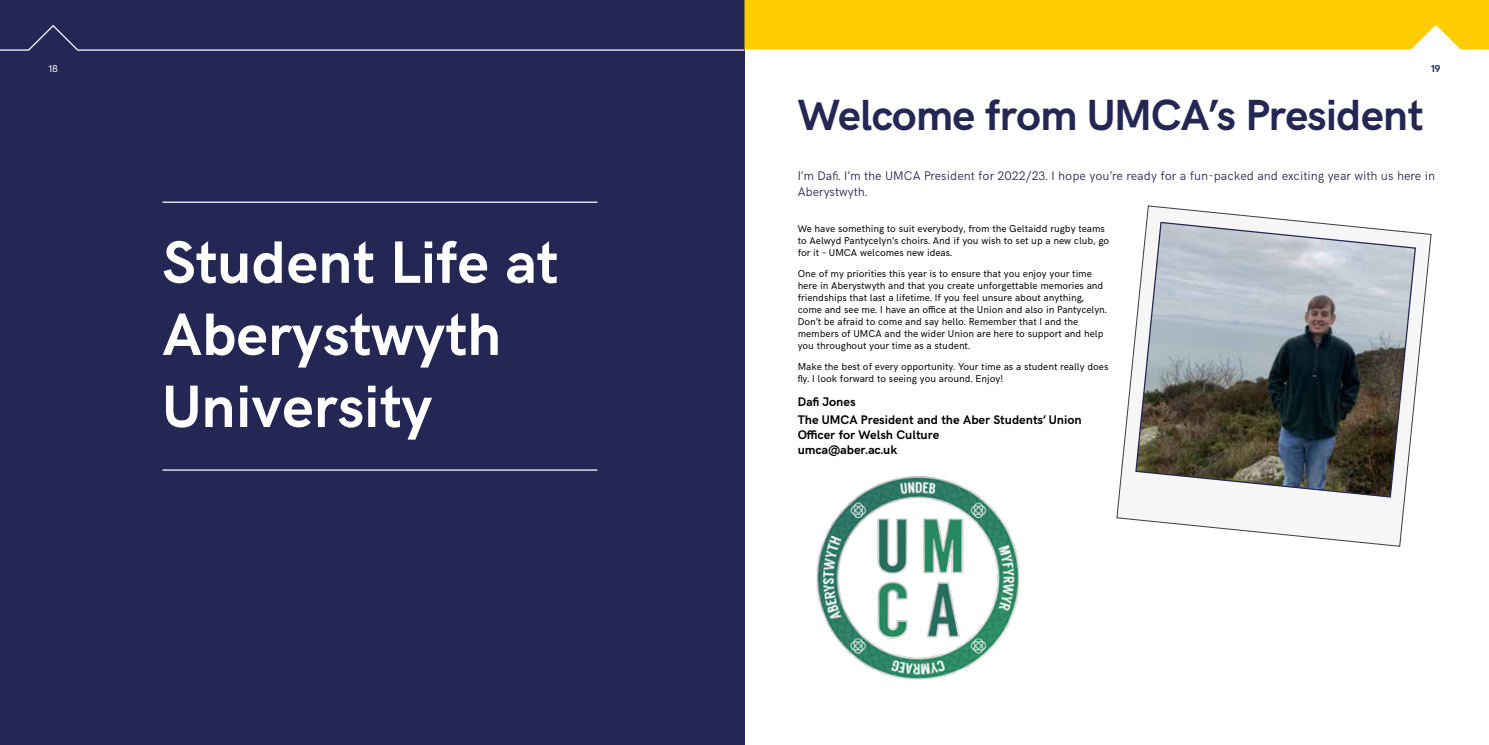
<style>
.page{position:relative;width:1489px;height:745px;background:#fff}
.page>*{position:absolute;margin:0;border:0;box-sizing:border-box;transform-origin:0 0}
.t1{font:700 60px/72px "HK Grotesk";color:#fff}
.t2{font:700 43.75px "HK Grotesk";letter-spacing:-.02em;color:#242753}
.t3{font:300 12.5px/15px "HK Grotesk";color:#242753}
.t4{font:700 12.5px/17.5px "HK Grotesk";color:#000}
.t5{font:10px/12px "HK Grotesk";color:#000}
.t6{font:10px "HK Grotesk";color:#fff}
.t7{font:10px "HK Grotesk";color:#242753}
</style>
<div class="page">
<div style="left:0;top:0;width:744px;height:744px;background:#242753"></div>
<hr style="left:162px;top:469px;width:435px;height:1px;background:#fff">
<hr style="left:162px;top:201px;width:435px;height:2px;background:#fff">
<img style="left:816px;top:476px;width:204px;height:204px">
<svg style="left:1116px;top:205px;width:315px;height:341px"></svg>
<img style="left:1134px;top:221px;width:282px;height:277px">
<svg style="left:0;top:0;width:1488px;height:52px"></svg>
<p class="t6" style="left:48px;top:61px;width:11px">18</p>
<p class="t7" style="left:1430px;top:61px;width:11px">19</p>
<h1 class="t1" style="left:162px;top:221px;width:397px">Student Life at<br>Aberystwyth<br>University</h1>
<h2 class="t2" style="left:797px;top:82px;width:627px">Welcome from UMCA’s President</h2>
<p class="t3" style="left:797px;top:167px;width:639px">I’m Dafi. I’m the UMCA President for 2022/23. I hope you’re ready for a fun-packed and exciting year with us here in<br>Aberystwyth.</p>
<p class="t5" style="left:797px;top:222px;width:313px">We have something to suit everybody, from the Geltaidd rugby teams to Aelwyd Pantycelyn’s choirs. And if you wish to set up a new club, go for it – UMCA welcomes new ideas.</p>
<p class="t5" style="left:797px;top:267px;width:311px">One of my priorities this year is to ensure that you enjoy your time here in Aberystwyth and that you create unforgettable memories and friendships that last a lifetime. If you feel unsure about anything, come and see me. I have an office at the Union and also in Pantycelyn.<br>Don’t be afraid to come and say hello. Remember that I and the members of UMCA and the wider Union are here to support and help you throughout your time as a student.</p>
<p class="t5" style="left:797px;top:360px;width:312px">Make the best of every opportunity. Your time as a student really does fly. I look forward to seeing you around. Enjoy!</p>
<p class="t4" style="left:797px;top:392px;width:286px">Dafi Jones<br>The UMCA President and the Aber Students’ Union</p>
<p class="t4" style="left:797px;top:425px;width:143px;line-height:15px">Officer for Welsh Culture umca@aber.ac.uk</p>
</div>
